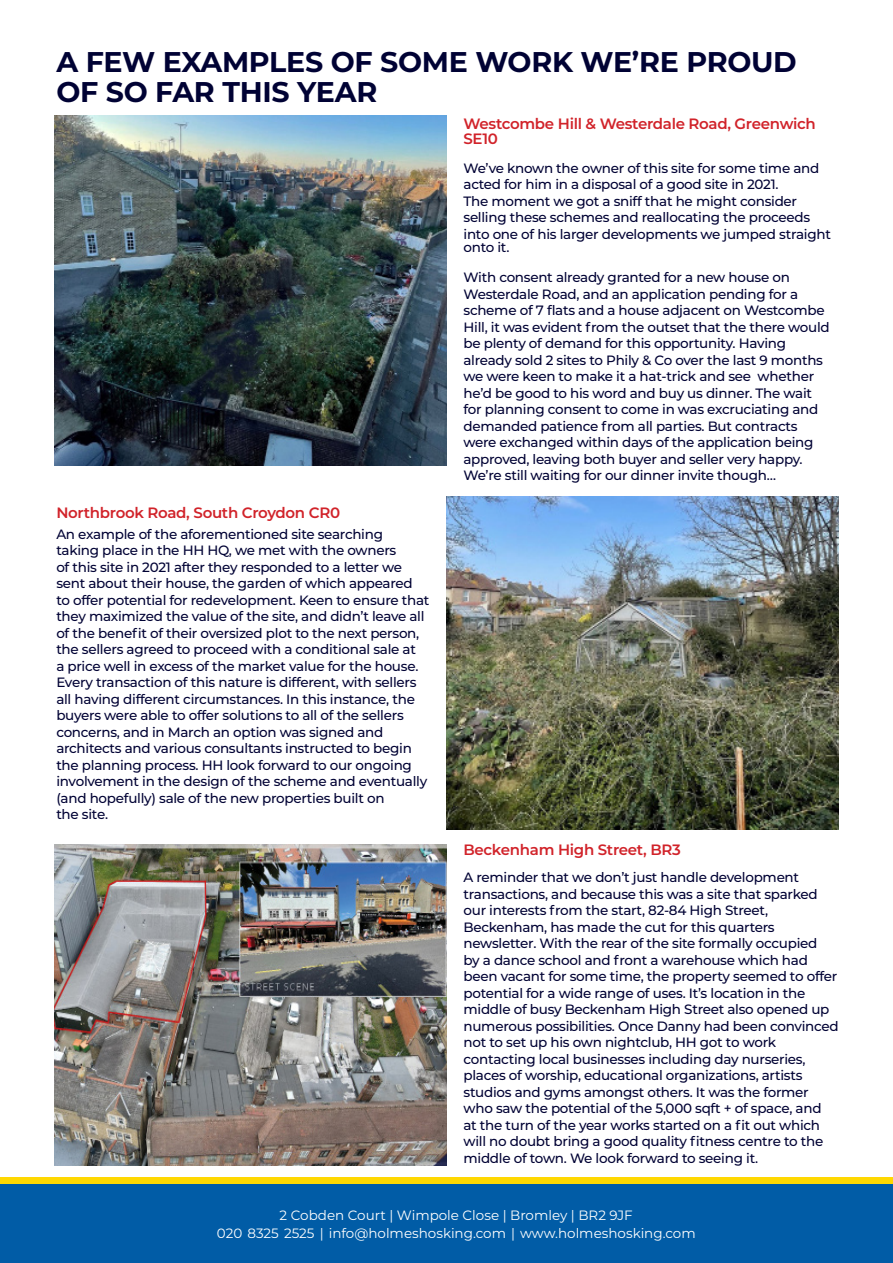
<style>
.page{position:relative;width:893px;height:1263px;background:#fff}
.page>*{position:absolute;margin:0;border:0;box-sizing:border-box;transform-origin:0 0}
.t1{font:700 28.5px/30px "Montserrat";letter-spacing:-.01em;color:#000234}
.t2{font:600 15px/15px "Montserrat";letter-spacing:-.02em;color:#d1232a}
.t3{font:500 13.5px/16.5px "Montserrat";letter-spacing:-.02em;color:#000234}
.t4{font:13.5px "Montserrat";color:#fff}
</style>
<div class="page">
<img style="left:446px;top:496px;width:393px;height:333px">
<img style="left:54px;top:116px;width:392px;height:350px">
<div style="left:0;top:1184px;width:893px;height:79px;background:#015ca6"></div>
<div style="left:0;top:1178px;width:893px;height:6px;background:#ffd801"></div>
<img style="left:54px;top:845px;width:392px;height:320px">
<p class="t1" style="left:56px;top:45px;width:742px">A FEW EXAMPLES OF SOME WORK WE’RE PROUD<br>OF SO FAR THIS YEAR</p>
<p class="t2" style="left:463px;top:116px;width:354px">Westcombe Hill &amp; Westerdale Road, Greenwich<br>SE10</p>
<p class="t3" style="left:463px;top:159px;width:369px">We’ve known the owner of this site for some time and acted for him in a disposal of a good site in 2021.<br>The moment we got a sniff that he might consider selling these schemes and reallocating the proceeds into one of his larger developments we jumped straight</p>
<p class="t3" style="left:463px;top:238px;width:47px">onto it.</p>
<p class="t3" style="left:463px;top:268px;width:368px">With consent already granted for a new house on Westerdale Road, and an application pending for a scheme of 7 flats and a house adjacent on Westcombe Hill, it was evident from the outset that the there would be plenty of demand for this opportunity. Having already sold 2 sites to Phily &amp; Co over the last 9 months we were keen to make it a hat-trick and see whether he’d be good to his word and buy us dinner. The wait for planning consent to come in was excruciating and demanded patience from all parties. But contracts were exchanged within days of the application being approved, leaving both buyer and seller very happy.<br>We’re still waiting for our dinner invite though…</p>
<p class="t2" style="left:56px;top:504px;width:285px">Northbrook Road, South Croydon CR0</p>
<p class="t3" style="left:56px;top:525px;width:375px">An example of the aforementioned site searching<br>taking place in the HH HQ, we met with the owners<br>of this site in 2021 after they responded to a letter we sent about their house, the garden of which appeared to offer potential for redevelopment. Keen to ensure that they maximized the value of the site, and didn’t leave all of the benefit of their oversized plot to the next person, the sellers agreed to proceed with a conditional sale at<br>a price well in excess of the market value for the house.<br>Every transaction of this nature is different, with sellers all having different circumstances. In this instance, the buyers were able to offer solutions to all of the sellers concerns, and in March an option was signed and architects and various consultants instructed to begin the planning process. HH look forward to our ongoing involvement in the design of the scheme and eventually (and hopefully) sale of the new properties built on<br>the site.</p>
<p class="t2" style="left:463px;top:842px;width:219px">Beckenham High Street, BR3</p>
<p class="t3" style="left:463px;top:869px;width:377px">A reminder that we don’t just handle development transactions, and because this was a site that sparked our interests from the start, 82-84 High Street, Beckenham, has made the cut for this quarters newsletter. With the rear of the site formally occupied<br>by a dance school and front a warehouse which had been vacant for some time, the property seemed to offer potential for a wide range of uses. It’s location in the middle of busy Beckenham High Street also opened up numerous possibilities. Once Danny had been convinced not to set up his own nightclub, HH got to work contacting local businesses including day nurseries, places of worship, educational organizations, artists studios and gyms amongst others. It was the former who saw the potential of the 5,000 sqft + of space, and<br>at the turn of the year works started on a fit out which will no doubt bring a good quality fitness centre to the middle of town. We look forward to seeing it.</p>
<p class="t4" style="left:280px;top:1205px;width:355px">2 Cobden Court | Wimpole Close | Bromley | BR2 9JF</p>
<p class="t4" style="left:217px;top:1223px;width:480px">020 8325 2525 | info@holmeshosking.com | www.holmeshosking.com</p>
</div>
